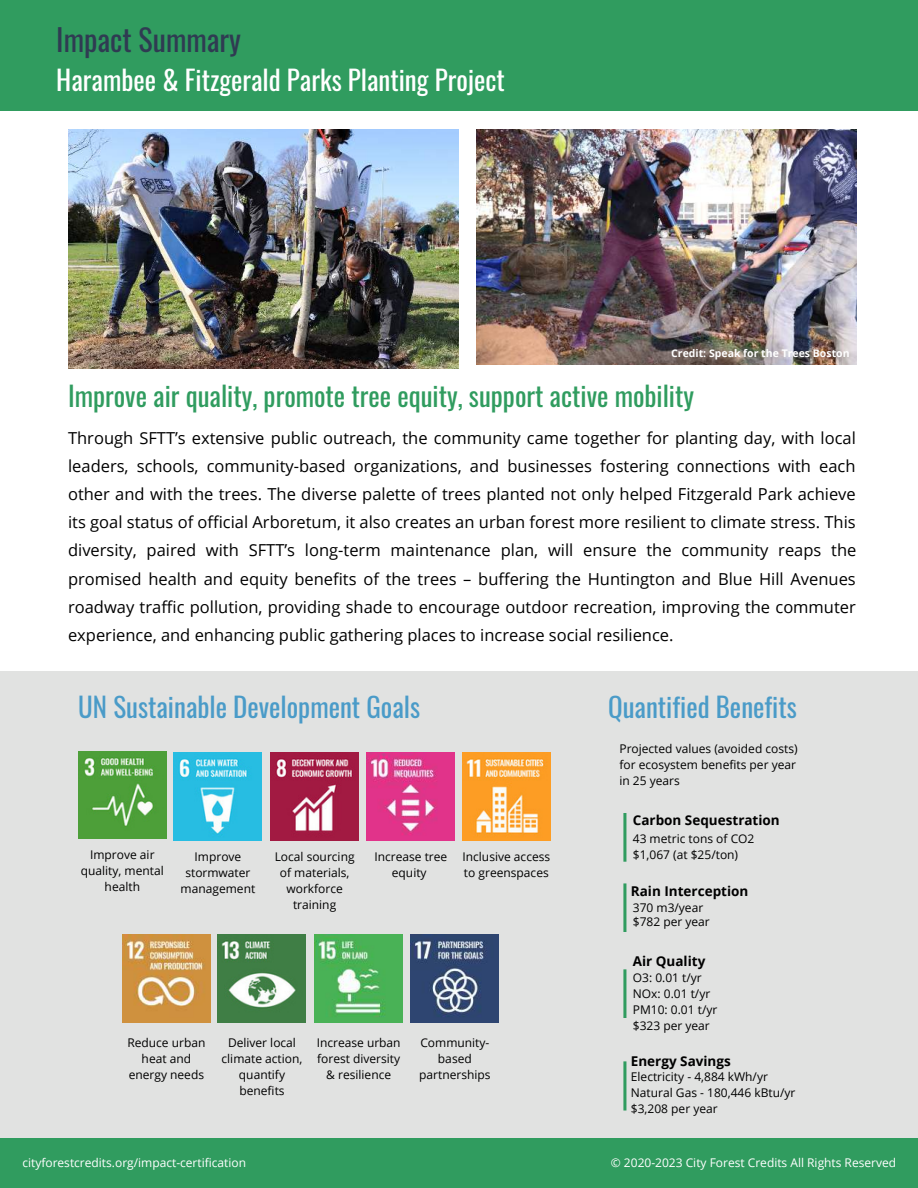
<style>
.page{position:relative;width:918px;height:1188px;background:#fff}
.page>*{position:absolute;margin:0;border:0;box-sizing:border-box;transform-origin:0 0}
.t1{font:30px "Oswald";color:#2f3b52}
.t2{font:27px "Oswald";color:#309c5f}
.t3{font:27px "Oswald";color:#4a9bc8}
.t4{font:27px "Oswald";color:#fff}
.t5{font:16.5px/28.2px "Open Sans";color:#000;text-align:justify}
.t6{font:700 13.5px "Open Sans";color:#000}
.t7{font:12px/16px "Open Sans";color:#000;text-align:center}
.t8{font:12px "Open Sans";color:#fff}
.t9{font:700 10.5px "Open Sans";color:#fff}
</style>
<div class="page">
<div style="left:0;top:671px;width:918px;height:483px;background:#e1e2e1"></div>
<div style="left:0;top:1138px;width:918px;height:49px;background:#309c5f"></div>
<div style="left:0;top:0;width:918px;height:110px;background:#309c5f"></div>
<img style="left:78px;top:751px;width:88px;height:88px">
<img style="left:174px;top:753px;width:88px;height:87px">
<img style="left:271px;top:753px;width:87px;height:87px">
<img style="left:367px;top:753px;width:88px;height:87px">
<img style="left:462px;top:753px;width:88px;height:87px">
<img style="left:122px;top:935px;width:88px;height:88px">
<img style="left:218px;top:935px;width:88px;height:88px">
<img style="left:315px;top:935px;width:87px;height:88px">
<img style="left:411px;top:935px;width:88px;height:88px">
<svg style="left:623px;top:813px;width:3px;height:49px"></svg>
<svg style="left:623px;top:883px;width:3px;height:49px"></svg>
<svg style="left:623px;top:969px;width:3px;height:49px"></svg>
<svg style="left:623px;top:1061px;width:3px;height:50px"></svg>
<img style="left:68px;top:130px;width:390px;height:238px">
<img style="left:476px;top:130px;width:381px;height:235px">
<h1 class="t1" style="left:56px;top:13px;width:186px">Impact Summary</h1>
<h2 class="t4" style="left:56px;top:56px;width:450px">Harambee &amp; Fitzgerald Parks Planting Project</h2>
<p class="t9" style="left:671px;top:346px;width:180px">Credit: Speak for the Trees Boston</p>
<h2 class="t2" style="left:68px;top:372px;width:627px">Improve air quality, promote tree equity, support active mobility</h2>
<p class="t5" style="left:68px;top:423px;width:790px">Through SFTT’s extensive public outreach, the community came together for planting day, with local leaders, schools, community-based organizations, and businesses fostering connections with each other and with the trees. The diverse palette of trees planted not only helped Fitzgerald Park achieve its goal status of official Arboretum, it also creates an urban forest more resilient to climate stress. This diversity, paired with SFTT’s long-term maintenance plan, will ensure the community reaps the promised health and equity benefits of the trees – buffering the Huntington and Blue Hill Avenues roadway traffic pollution, providing shade to encourage outdoor recreation, improving the commuter experience, and enhancing public gathering places to increase social resilience.</p>
<h2 class="t3" style="left:78px;top:683px;width:343px">UN Sustainable Development Goals</h2>
<p class="t7" style="left:81px;top:847px;width:85px">Improve air quality, mental health</p>
<p class="t7" style="left:181px;top:848px;width:76px">Improve stormwater management</p>
<p class="t7" style="left:275px;top:848px;width:81px">Local sourcing of materials, workforce training</p>
<p class="t7" style="left:374px;top:848px;width:74px">Increase tree equity</p>
<p class="t7" style="left:463px;top:848px;width:89px;text-align:left">Inclusive access to greenspaces</p>
<p class="t7" style="left:127px;top:1035px;width:80px">Reduce urban heat and energy needs</p>
<p class="t7" style="left:222px;top:1035px;width:82px">Deliver local climate action, quantify benefits</p>
<p class="t7" style="left:317px;top:1034px;width:85px">Increase urban forest diversity &amp; resilience</p>
<p class="t7" style="left:419px;top:1035px;width:73px">Community&shy;based partnerships</p>
<h2 class="t3" style="left:608px;top:683px;width:190px">Quantified Benefits</h2>
<p class="t7" style="left:619px;top:740px;width:180px;text-align:left">Projected values (avoided costs) for ecosystem benefits per year in 25 years</p>
<p class="t6" style="left:633px;top:811px;width:149px">Carbon Sequestration</p>
<p class="t7" style="left:633px;top:830px;width:123px;text-align:left">43 metric tons of CO2 $1,067 (at $25/ton)</p>
<p class="t6" style="left:631px;top:882px;width:119px">Rain Interception</p>
<p class="t7" style="left:633px;top:900px;width:79px;line-height:14.4px;text-align:left">370 m3/year $782 per year</p>
<p class="t6" style="left:633px;top:952px;width:74px">Air Quality</p>
<p class="t7" style="left:633px;top:970px;width:86px;text-align:left">O3: 0.01 t/yr<br>NOx: 0.01 t/yr<br>PM10: 0.01 t/yr $323 per year</p>
<p class="t6" style="left:631px;top:1051px;width:101px">Energy Savings</p>
<p class="t7" style="left:631px;top:1068px;width:166px;text-align:left">Electricity - 4,884 kWh/yr<br>Natural Gas - 180,446 kBtu/yr $3,208 per year</p>
<p class="t8" style="left:22px;top:1154px;width:225px">cityforestcredits.org/impact-certification</p>
<p class="t8" style="left:611px;top:1154px;width:287px">© 2020-2023 City Forest Credits All Rights Reserved</p>
</div>
